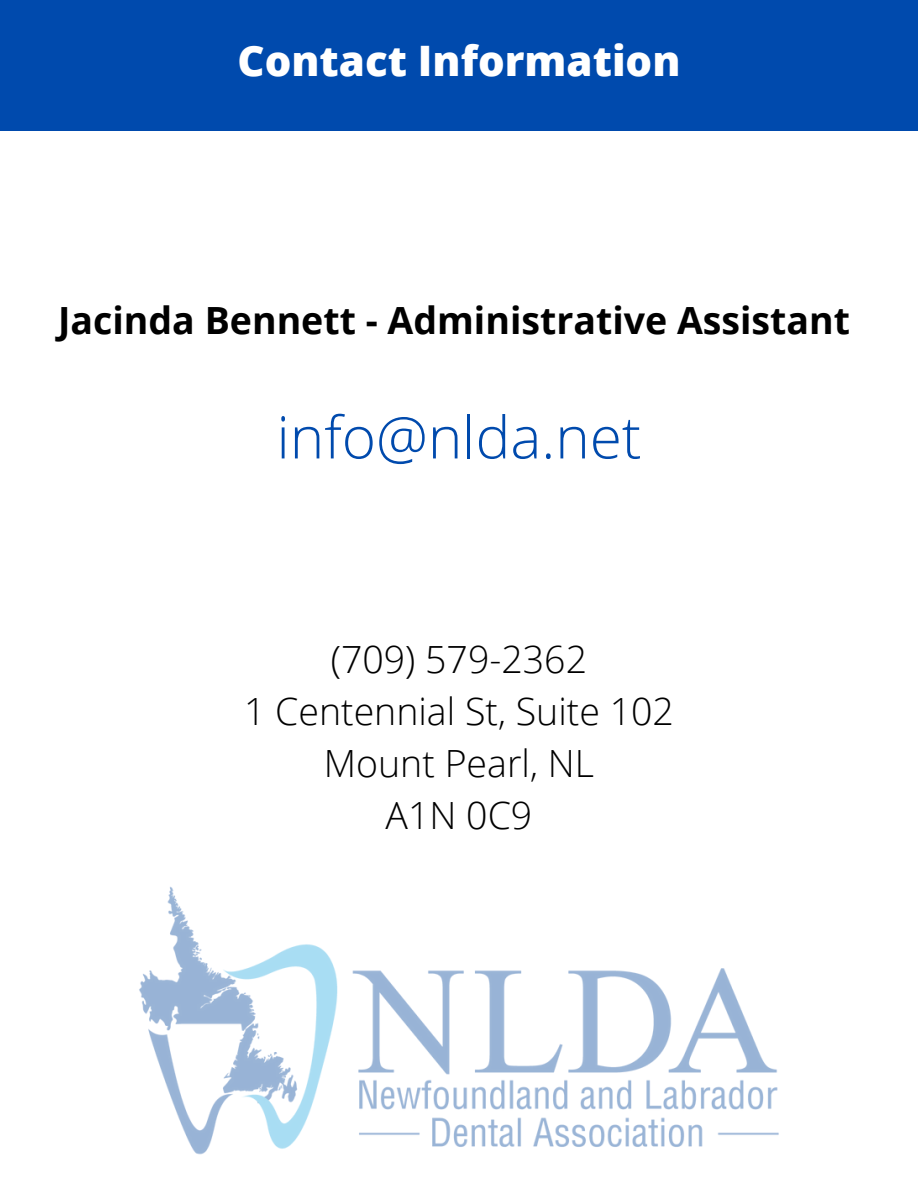
<style>
.page{position:relative;width:918px;height:1188px;background:#fff}
.page>*{position:absolute;margin:0;border:0;box-sizing:border-box;transform-origin:0 0}
.t1{font:300 58.5px "Open Sans";color:#004aad}
.t2{font:800 42px "Open Sans";color:#fff}
.t3{font:300 37.5px/51.8px "Open Sans";color:#000;text-align:center}
.t4{font:700 37.5px "Open Sans";color:#000}
</style>
<div class="page">
<img style="left:139px;top:886px;width:640px;height:269px">
<div style="left:0;top:0;width:918px;height:131px;background:#004aad"></div>
<p class="t2" style="left:237px;top:32px;width:445px">Contact Information</p>
<p class="t4" style="left:58px;top:294px;width:793px">Jacinda Bennett - Administrative Assistant</p>
<h1 class="t1" style="left:277px;top:396px;width:366px">info@nlda.net</h1>
<p class="t3" style="left:244px;top:633px;width:431px">(709) 579-2362<br>1 Centennial St, Suite 102<br>Mount Pearl, NL<br>A1N 0C9</p>
</div>
